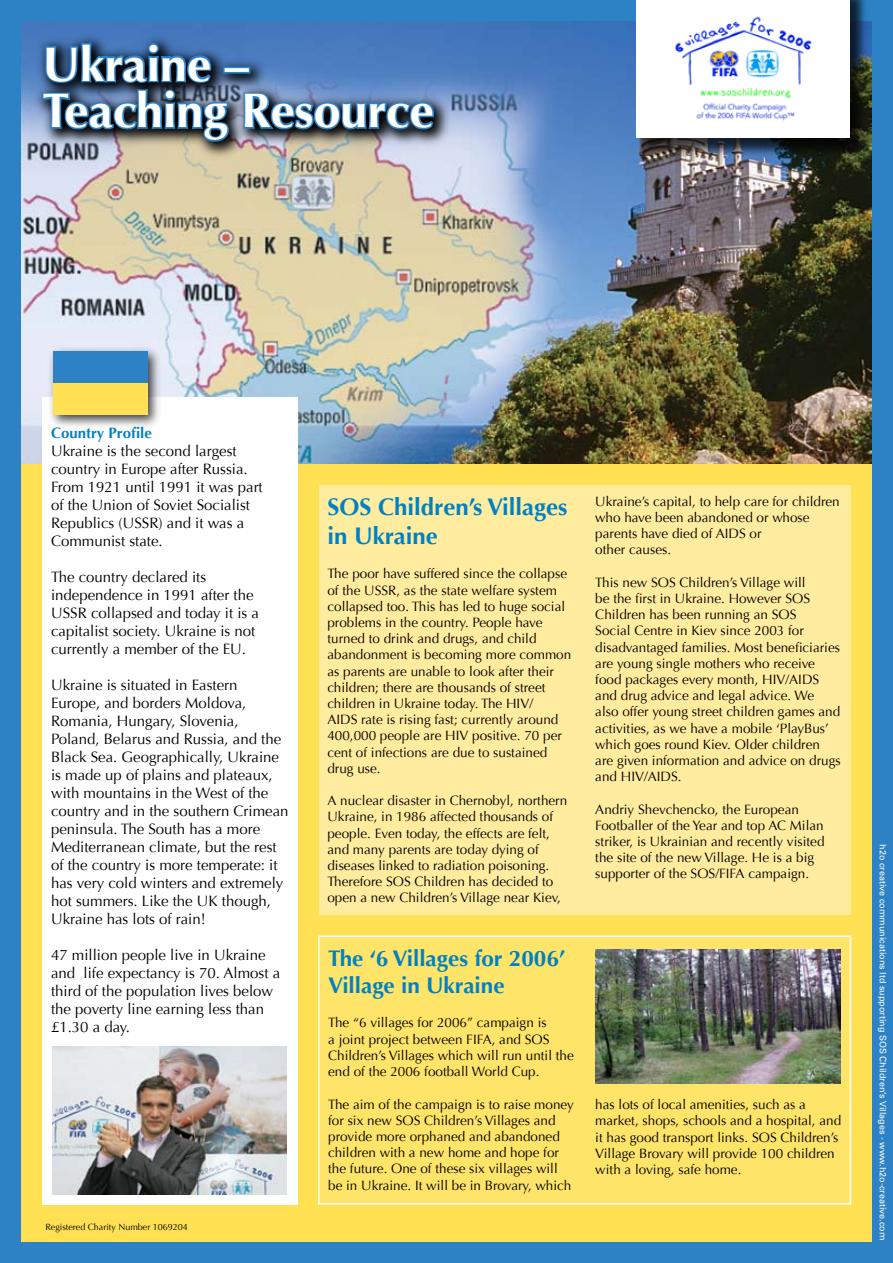
<style>
.page{position:relative;width:893px;height:1263px;background:#2d82c5}
.page>*{position:absolute;margin:0;border:0;box-sizing:border-box;transform-origin:0 0}
.t1{font:700 48.3px/46.5px "Optima";color:#fff}
.t2{font:700 24px/28.8px "Optima";color:#0081c4}
.t3{font:700 22.5px/27px "Optima";color:#0081c4}
.t4{font:15px/18px "Optima";color:#000}
.t5{font:700 15px "Optima";color:#0081c4}
.t6{font:13.5px/16.2px "Optima";color:#000}
.t7{font:9px "Univers";color:#fff}
.t8{font:9px "Optima";color:#000}
</style>
<div class="page">
<div style="left:21px;top:21px;width:851px;height:1221px;background:#ffe153"></div>
<img style="left:21px;top:21px;width:851px;height:442px">
<img style="left:31px;top:31px;width:422px;height:130px">
<div style="left:223px;top:67px;width:27px;height:7px;border:3px solid #2d82c5"></div>
<img style="left:41px;top:41px;width:190px;height:103px">
<svg style="left:242px;top:91px;width:194px;height:41px;background:#375e85"></svg>
<div style="left:638px;top:0;width:231px;height:157px;background:#000;opacity:.75"></div>
<div style="left:636px;top:0;width:214px;height:138px;background:#fff"></div>
<img style="left:675px;top:16px;width:137px;height:105px">
<div style="left:43px;top:397px;width:255px;height:808px;background:#fff"></div>
<div style="left:319px;top:485px;width:531px;height:429px;background:#ffec9f"></div>
<div style="left:319px;top:936px;width:531px;height:268px;background:#ffe46a"></div>
<div style="left:318px;top:935px;width:533px;height:269px;border:2px solid #fff"></div>
<div style="left:47px;top:346px;width:115px;height:84px;background:#000;opacity:.75"></div>
<div style="left:53px;top:351px;width:95px;height:64px;background:#ffe153"></div>
<div style="left:53px;top:351px;width:95px;height:32px;background:#2d82c5"></div>
<img style="left:595px;top:949px;width:245px;height:134px">
<img style="left:52px;top:1046px;width:234px;height:149px">
<h1 class="t1" style="left:43px;top:42px;width:393px">Ukraine –<br>Teaching Resource</h1>
<p class="t5" style="left:51px;top:424px;width:102px">Country Profile</p>
<p class="t4" style="left:51px;top:442px;width:213px">Ukraine is the second largest country in Europe after Russia.<br>From 1921 until 1991 it was part of the Union of Soviet Socialist<br>Republics (USSR) and it was a<br>Communist state.</p>
<p class="t4" style="left:51px;top:568px;width:209px">The country declared its independence in 1991 after the<br>USSR collapsed and today it is a capitalist society. Ukraine is not currently a member of the EU.</p>
<p class="t4" style="left:51px;top:676px;width:239px">Ukraine is situated in Eastern<br>Europe, and borders Moldova,<br>Romania, Hungary, Slovenia,<br>Poland, Belarus and Russia, and the<br>Black Sea. Geographically, Ukraine is made up of plains and plateaux, with mountains in the West of the country and in the southern Crimean peninsula. The South has a more<br>Mediterranean climate, but the rest of the country is more temperate: it has very cold winters and extremely hot summers. Like the UK though,<br>Ukraine has lots of rain!</p>
<p class="t4" style="left:51px;top:946px;width:231px">47 million people live in Ukraine and life expectancy is 70. Almost a third of the population lives below the poverty line earning less than £1.30 a day.</p>
<p class="t8" style="left:45px;top:1221px;width:144px">Registered Charity Number 1069204</p>
<h2 class="t2" style="left:327px;top:493px;width:242px">SOS Children’s Villages in Ukraine</h2>
<p class="t6" style="left:327px;top:566px;width:245px">The poor have suffered since the collapse of the USSR, as the state welfare system collapsed too. This has led to huge social problems in the country. People have turned to drink and drugs, and child abandonment is becoming more common as parents are unable to look after their children; there are thousands of street children in Ukraine today. The HIV/<br>AIDS rate is rising fast; currently around 400,000 people are HIV positive. 70 per cent of infections are due to sustained drug use.</p>
<p class="t6" style="left:327px;top:793px;width:241px">A nuclear disaster in Chernobyl, northern Ukraine, in 1986 affected thousands of people. Even today, the effects are felt, and many parents are today dying of diseases linked to radiation poisoning.<br>Therefore SOS Children has decided to open a new Children’s Village near Kiev,</p>
<p class="t6" style="left:595px;top:493px;width:246px">Ukraine’s capital, to help care for children who have been abandoned or whose parents have died of AIDS or<br>other causes.</p>
<p class="t6" style="left:595px;top:574px;width:247px">This new SOS Children’s Village will<br>be the first in Ukraine. However SOS Children has been running an SOS<br>Social Centre in Kiev since 2003 for disadvantaged families. Most beneficiaries are young single mothers who receive food packages every month, HIV/AIDS and drug advice and legal advice. We also offer young street children games and activities, as we have a mobile ‘PlayBus’ which goes round Kiev. Older children are given information and advice on drugs and HIV/AIDS.</p>
<p class="t6" style="left:595px;top:801px;width:231px">Andriy Shevchencko, the European Footballer of the Year and top AC Milan striker, is Ukrainian and recently visited the site of the new Village. He is a big supporter of the SOS/FIFA campaign.</p>
<h3 class="t3" style="left:328px;top:945px;width:239px">The ‘6 Villages for 2006’<br>Village in Ukraine</h3>
<p class="t6" style="left:328px;top:1015px;width:247px">The “6 villages for 2006” campaign is<br>a joint project between FIFA, and SOS Children’s Villages which will run until the end of the 2006 football World Cup.</p>
<p class="t6" style="left:328px;top:1096px;width:247px">The aim of the campaign is to raise money for six new SOS Children’s Villages and provide more orphaned and abandoned children with a new home and hope for the future. One of these six villages will be in Ukraine. It will be in Brovary, which</p>
<p class="t6" style="left:595px;top:1097px;width:247px">has lots of local amenities, such as a market, shops, schools and a hospital, and it has good transport links. SOS Children’s Village Brovary will provide 100 children with a loving, safe home.</p>
<p class="t7" style="left:888px;top:844px;width:398px;rotate:90deg">h2o creative communications ltd supporting SOS Children’s Villages - www.h2o-creative.com</p>
</div>
